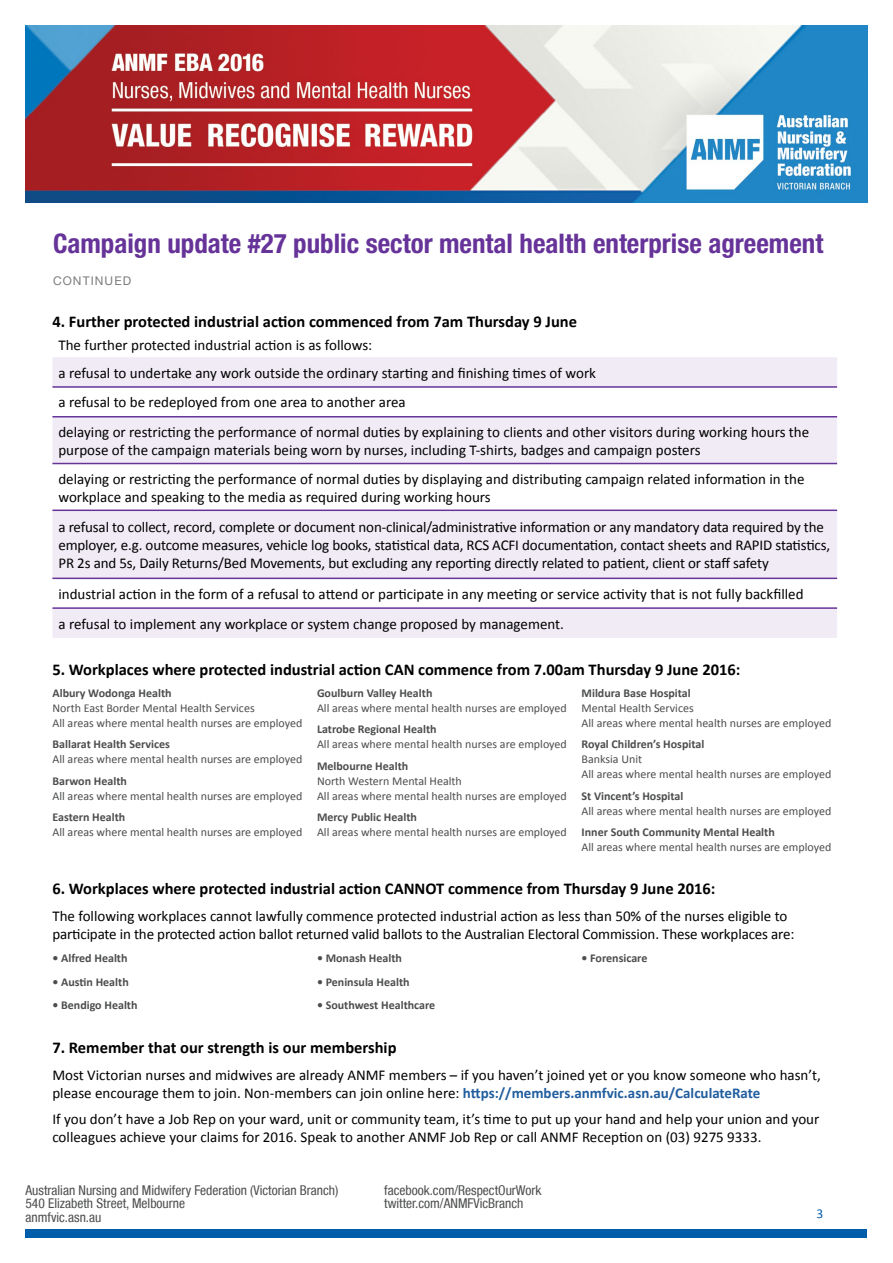
<style>
.page{position:relative;width:893px;height:1263px;background:#fff}
.page>*{position:absolute;margin:0;border:0;box-sizing:border-box;transform-origin:0 0}
.t1{font:700 condensed 27px "Helvetica Neue LT Std";color:#639}
.t2{font:700 16.5px "Calibri";color:#000}
.t3{font:15px/18px "Calibri";color:#000}
.t4{font:condensed 13.5px/13.5px "Helvetica Neue LT";color:#4c4d4d}
.t5{font:13.5px "Calibri";color:#005daa}
.t6{font:12px/15px "Calibri";color:#4c4d4d}
.t7{font:700 12px "Calibri";color:#4c4d4d}
.t8{font:12px "Helvetica Neue LT Std";letter-spacing:.09em;color:#7d7c7b}
.s1{font-weight:700;color:#215e9e}
</style>
<div class="page">
<div style="left:26px;top:1229px;width:841px;height:8px;background:#005daa"></div>
<img style="left:26px;top:26px;width:841px;height:176px">
<svg style="left:52px;top:357px;width:785px;height:281px;fill:#f0ebf5"></svg>
<hr style="left:52px;top:386px;width:785px;height:2px;background:#639">
<hr style="left:52px;top:416px;width:785px;height:1px;background:#639">
<hr style="left:52px;top:463px;width:785px;height:1px;background:#639">
<hr style="left:52px;top:509px;width:785px;height:2px;background:#639">
<hr style="left:52px;top:578px;width:785px;height:1px;background:#639">
<hr style="left:52px;top:607px;width:785px;height:2px;background:#639">
<h1 class="t1" style="left:53px;top:227px;width:772px">Campaign update #27 public sector mental health enterprise agreement</h1>
<p class="t8" style="left:53px;top:273px;width:80px">CONTINUED</p>
<p class="t2" style="left:52px;top:311px;width:526px">4. Further protected industrial action commenced from 7am Thursday 9 June</p>
<p class="t3" style="left:58px;top:332px;width:539px;line-height:27.5px">The further protected industrial action is as follows:<br>a refusal to undertake any work outside the ordinary starting and finishing times of work</p>
<p class="t3" style="left:58px;top:388px;width:752px;line-height:29.2px">a refusal to be redeployed from one area to another area<br>delaying or restricting the performance of normal duties by explaining to clients and other visitors during working hours the</p>
<p class="t3" style="left:58px;top:435px;width:747px;line-height:28.8px">purpose of the campaign materials being worn by nurses, including T-shirts, badges and campaign posters<br>delaying or restricting the performance of normal duties by displaying and distributing campaign related information in the</p>
<p class="t3" style="left:58px;top:481px;width:767px;line-height:30.5px">workplace and speaking to the media as required during working hours<br>a refusal to collect, record, complete or document non-clinical/administrative information or any mandatory data required by the</p>
<p class="t3" style="left:58px;top:536px;width:773px">employer, e.g. outcome measures, vehicle log books, statistical data, RCS ACFI documentation, contact sheets and RAPID statistics,<br>PR 2s and 5s, Daily Returns/Bed Movements, but excluding any reporting directly related to patient, client or staff safety</p>
<p class="t3" style="left:58px;top:579px;width:747px;line-height:29.7px">industrial action in the form of a refusal to attend or participate in any meeting or service activity that is not fully backfilled a refusal to implement any workplace or system change proposed by management.</p>
<p class="t2" style="left:52px;top:659px;width:689px">5. Workplaces where protected industrial action CAN commence from 7.00am Thursday 9 June 2016:</p>
<p class="t7" style="left:52px;top:685px;width:121px">Albury Wodonga Health</p>
<p class="t6" style="left:52px;top:700px;width:251px">North East Border Mental Health Services<br>All areas where mental health nurses are employed</p>
<p class="t7" style="left:52px;top:736px;width:119px">Ballarat Health Services</p>
<p class="t6" style="left:52px;top:752px;width:251px">All areas where mental health nurses are employed</p>
<p class="t7" style="left:52px;top:773px;width:76px">Barwon Health</p>
<p class="t6" style="left:52px;top:788px;width:251px">All areas where mental health nurses are employed</p>
<p class="t7" style="left:52px;top:809px;width:74px">Eastern Health</p>
<p class="t6" style="left:52px;top:824px;width:251px">All areas where mental health nurses are employed</p>
<p class="t7" style="left:317px;top:685px;width:117px">Goulburn Valley Health</p>
<p class="t6" style="left:317px;top:700px;width:251px">All areas where mental health nurses are employed</p>
<p class="t7" style="left:317px;top:721px;width:121px">Latrobe Regional Health</p>
<p class="t6" style="left:317px;top:737px;width:251px">All areas where mental health nurses are employed</p>
<p class="t7" style="left:317px;top:758px;width:93px">Melbourne Health</p>
<p class="t6" style="left:317px;top:773px;width:251px">North Western Mental Health<br>All areas where mental health nurses are employed</p>
<p class="t7" style="left:317px;top:809px;width:102px">Mercy Public Health</p>
<p class="t6" style="left:317px;top:824px;width:251px">All areas where mental health nurses are employed</p>
<p class="t7" style="left:582px;top:685px;width:111px">Mildura Base Hospital</p>
<p class="t6" style="left:582px;top:700px;width:251px">Mental Health Services<br>All areas where mental health nurses are employed</p>
<p class="t7" style="left:582px;top:736px;width:124px">Royal Children’s Hospital</p>
<p class="t6" style="left:582px;top:752px;width:251px">Banksia Unit<br>All areas where mental health nurses are employed</p>
<p class="t7" style="left:582px;top:788px;width:103px">St Vincent’s Hospital</p>
<p class="t6" style="left:582px;top:803px;width:251px">All areas where mental health nurses are employed</p>
<p class="t7" style="left:582px;top:824px;width:195px">Inner South Community Mental Health</p>
<p class="t6" style="left:582px;top:839px;width:251px">All areas where mental health nurses are employed</p>
<p class="t2" style="left:52px;top:878px;width:664px">6. Workplaces where protected industrial action CANNOT commence from Thursday 9 June 2016:</p>
<p class="t3" style="left:52px;top:907px;width:743px">The following workplaces cannot lawfully commence protected industrial action as less than 50% of the nurses eligible to participate in the protected action ballot returned valid ballots to the Australian Electoral Commission. These workplaces are:</p>
<p class="t7" style="left:52px;top:951px;width:77px">• Alfred Health</p>
<p class="t7" style="left:52px;top:974px;width:78px">• Austin Health</p>
<p class="t7" style="left:52px;top:998px;width:87px">• Bendigo Health</p>
<p class="t7" style="left:317px;top:951px;width:87px">• Monash Health</p>
<p class="t7" style="left:317px;top:974px;width:94px">• Peninsula Health</p>
<p class="t7" style="left:317px;top:998px;width:120px">• Southwest Healthcare</p>
<p class="t7" style="left:582px;top:951px;width:67px">• Forensicare</p>
<p class="t2" style="left:52px;top:1037px;width:346px">7. Remember that our strength is our membership</p>
<p class="t3" style="left:52px;top:1065px;width:770px">Most Victorian nurses and midwives are already ANMF members – if you haven’t joined yet or you know someone who hasn’t, please encourage them to join. Non-members can join online here: <span class="s1">https://members.anmfvic.asn.au/CalculateRate</span></p>
<p class="t3" style="left:52px;top:1110px;width:768px">If you don’t have a Job Rep on your ward, unit or community team, it’s time to put up your hand and help your union and your colleagues achieve your claims for 2016. Speak to another ANMF Job Rep or call ANMF Reception on (03) 9275 9333.</p>
<p class="t4" style="left:26px;top:1183px;width:314px">Australian Nursing and Midwifery Federation (Victorian Branch)<br>540 Elizabeth Street, Melbourne<br>anmfvic.asn.au</p>
<p class="t4" style="left:384px;top:1183px;width:159px">facebook.com/RespectOurWork twitter.com/ANMFVicBranch</p>
<p class="t5" style="left:816px;top:1205px;width:8px">3</p>
</div>
